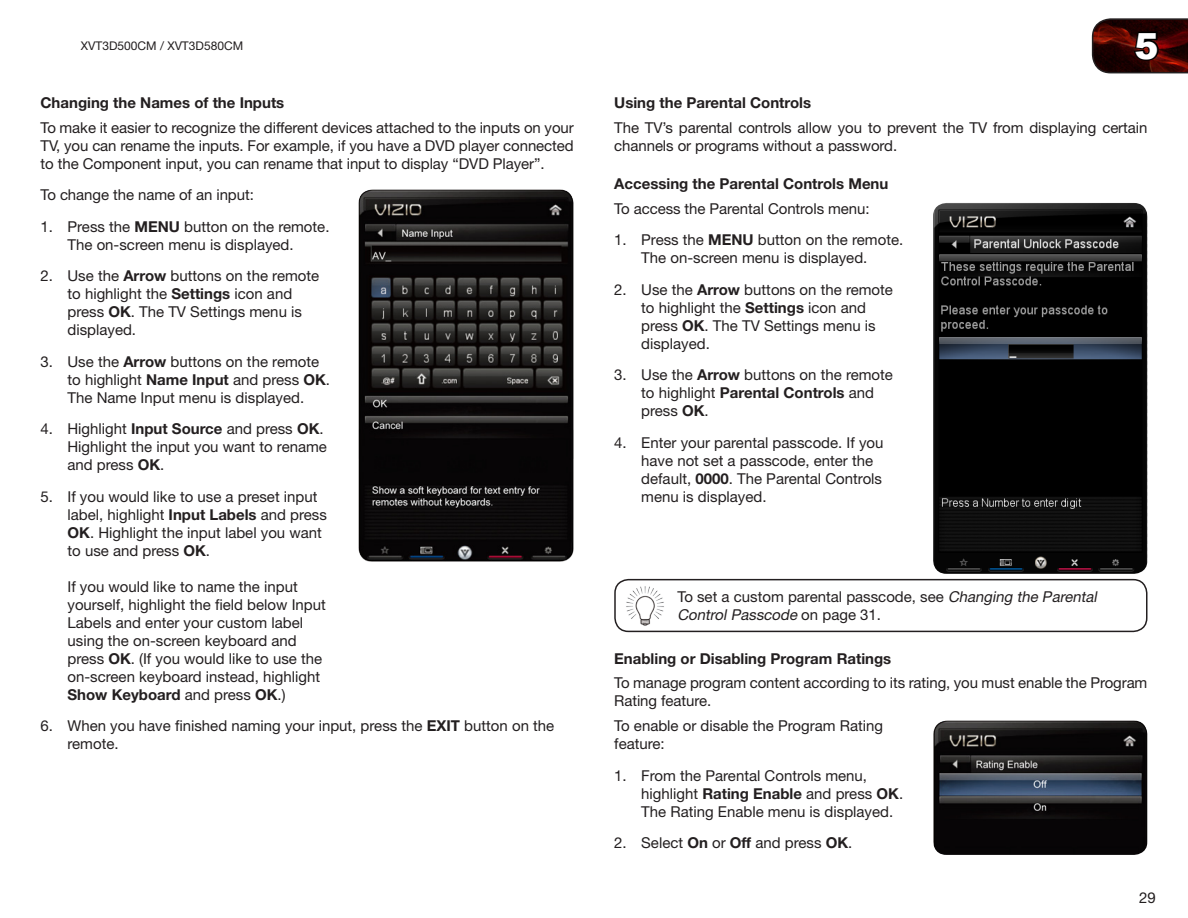
<style>
.page{position:relative;width:1188px;height:918px;background:#fff}
.page>*{position:absolute;margin:0;border:0;box-sizing:border-box;transform-origin:0 0}
.t1{font:900 36px "Arial";color:#fff}
.t2{font:15px/18px "Helvetica Neue LT Std";color:#231f20}
.t3{font:700 15px "Helvetica Neue LT Std";color:#231f20}
.t4{font:12px "Helvetica Neue LT Std";color:#231f20}
.s1{font-weight:700}
.s2{font-style:italic}
</style>
<div class="page">
<svg style="left:1091px;top:18px;width:97px;height:56px;background:#3e1210"></svg>
<img style="left:358px;top:189px;width:216px;height:373px">
<div style="left:614px;top:579px;width:534px;height:53px;border:2px solid #231f20;border-radius:14px"></div>
<img style="left:620px;top:581px;width:50px;height:48px">
<img style="left:933px;top:203px;width:215px;height:371px">
<img style="left:933px;top:720px;width:215px;height:135px">
<p class="t4" style="left:81px;top:39px;width:164px">XVT3D500CM / XVT3D580CM</p>
<p class="t3" style="left:40px;top:93px;width:245px">Changing the Names of the Inputs</p>
<p class="t2" style="left:40px;top:118px;width:535px;text-align:justify">To make it easier to recognize the different devices attached to the inputs on your TV, you can rename the inputs. For example, if you have a DVD player connected to the Component input, you can rename that input to display “DVD Player”.</p>
<p class="t2" style="left:40px;top:186px;width:215px">To change the name of an input:</p>
<p class="t2" style="left:40px;top:217px;width:291px;text-align:center">1. Press the <span class="s1">MENU</span> button on the remote.<br>The on-screen menu is displayed.</p>
<p class="t2" style="left:68px;top:267px;width:253px;text-indent:-27px">2. Use the <span class="s1">Arrow</span> buttons on the remote to highlight the <span class="s1">Settings</span> icon and press <span class="s1">OK</span>. The TV Settings menu is displayed.</p>
<p class="t2" style="left:68px;top:352px;width:264px;text-indent:-27px">3. Use the <span class="s1">Arrow</span> buttons on the remote to highlight <span class="s1">Name Input</span> and press <span class="s1">OK</span>.<br>The Name Input menu is displayed.</p>
<p class="t2" style="left:68px;top:420px;width:261px;text-indent:-27px">4. Highlight <span class="s1">Input Source</span> and press <span class="s1">OK</span>.<br>Highlight the input you want to rename and press <span class="s1">OK</span>.</p>
<p class="t2" style="left:68px;top:487px;width:261px;text-indent:-27px">5. If you would like to use a preset input label, highlight <span class="s1">Input Labels</span> and press <span class="s1">OK</span>. Highlight the input label you want to use and press <span class="s1">OK</span>.</p>
<p class="t2" style="left:68px;top:577px;width:260px">If you would like to name the input yourself, highlight the field below Input Labels and enter your custom label using the on-screen keyboard and press <span class="s1">OK</span>. (If you would like to use the on-screen keyboard instead, highlight <span class="s1">Show Keyboard</span> and press <span class="s1">OK</span>.)</p>
<p class="t2" style="left:68px;top:717px;width:488px;text-indent:-27px">6. When you have finished naming your input, press the <span class="s1">EXIT</span> button on the remote.</p>
<h1 class="t1" style="left:1135px;top:20px;width:26px">5</h1>
<p class="t3" style="left:614px;top:93px;width:198px">Using the Parental Controls</p>
<p class="t2" style="left:614px;top:118px;width:535px">The TV’s parental controls allow you to prevent the TV from displaying certain channels or programs without a password.</p>
<p class="t3" style="left:614px;top:174px;width:276px">Accessing the Parental Controls Menu</p>
<p class="t2" style="left:614px;top:199px;width:257px">To access the Parental Controls menu:</p>
<p class="t2" style="left:614px;top:231px;width:291px;text-align:center">1. Press the <span class="s1">MENU</span> button on the remote.<br>The on-screen menu is displayed.</p>
<p class="t2" style="left:641px;top:280px;width:253px;text-indent:-27px">2. Use the <span class="s1">Arrow</span> buttons on the remote to highlight the <span class="s1">Settings</span> icon and press <span class="s1">OK</span>. The TV Settings menu is displayed.</p>
<p class="t2" style="left:641px;top:366px;width:253px;text-indent:-27px">3. Use the <span class="s1">Arrow</span> buttons on the remote to highlight <span class="s1">Parental Controls</span> and press <span class="s1">OK</span>.</p>
<p class="t2" style="left:641px;top:433px;width:244px;text-indent:-27px">4. Enter your parental passcode. If you have not set a passcode, enter the default, <span class="s1">0000</span>. The Parental Controls menu is displayed.</p>
<p class="t2" style="left:677px;top:587px;width:424px">To set a custom parental passcode, see <span class="s2">Changing the Parental<br>Control Passcode</span> o n p a g e 3 1 .</p>
<p class="t3" style="left:614px;top:649px;width:279px">Enabling or Disabling Program Ratings</p>
<p class="t2" style="left:614px;top:674px;width:535px">To manage program content according to its rating, you must enable the Program<br>Rating feature.</p>
<p class="t2" style="left:614px;top:717px;width:270px">To enable or disable the Program Rating feature:</p>
<p class="t2" style="left:641px;top:766px;width:263px;text-indent:-27px">1. From the Parental Controls menu, highlight <span class="s1">Rating Enable</span> and press <span class="s1">OK</span>.<br>The Rating Enable menu is displayed.</p>
<p class="t2" style="left:614px;top:834px;width:240px">2. Select <span class="s1">On</span> or <span class="s1">Off</span> and press <span class="s1">OK</span>.</p>
<p class="t2" style="left:1139px;top:889px;width:18px">29</p>
</div>
